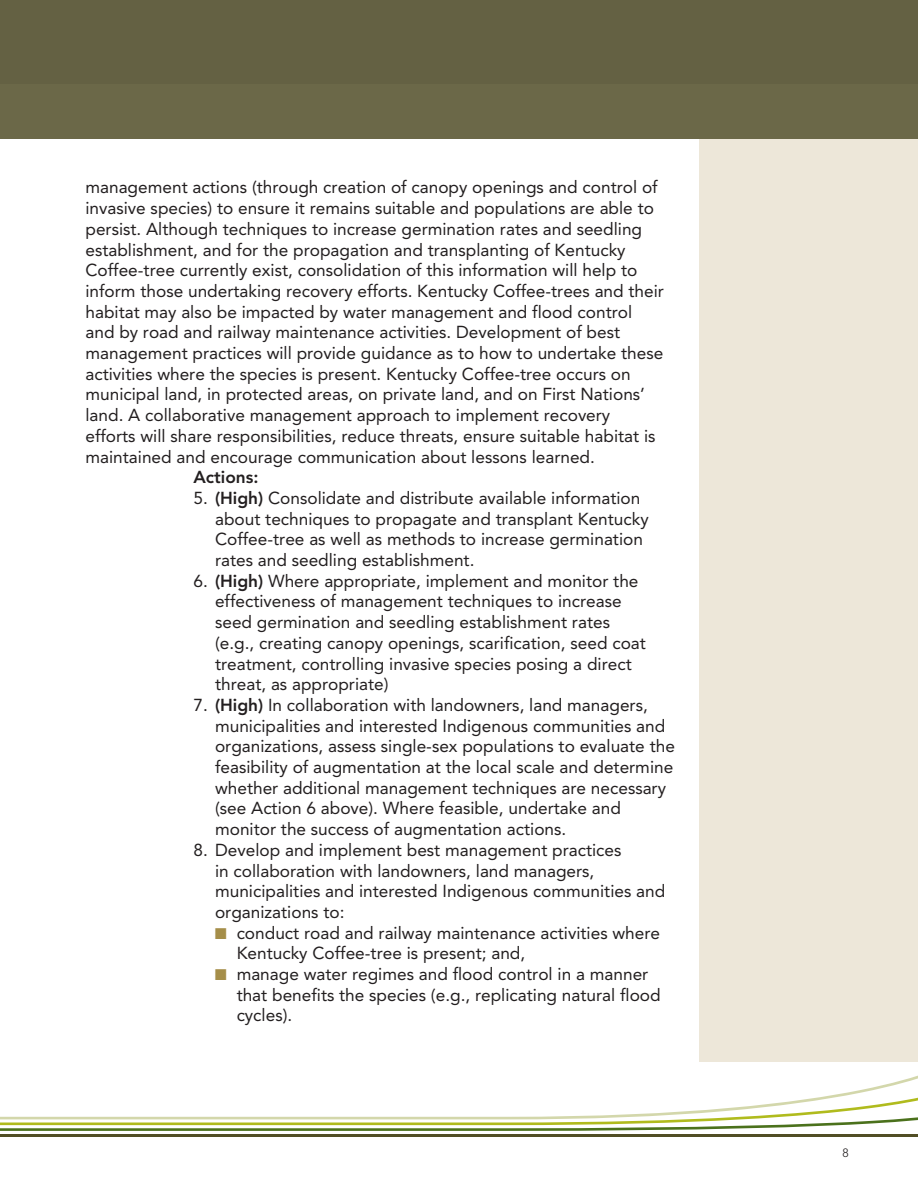
<style>
.page{position:relative;width:918px;height:1188px;background:#fff}
.page>*{position:absolute;margin:0;border:0;box-sizing:border-box;transform-origin:0 0}
.t1{font:17.25px/20.7px "Avenir LT Std";color:#231f20}
.t2{font:800 17.25px "Avenir LT Std";color:#231f20}
.t3{font:300 12px "Avenir LT Std";color:#231f20}
.s1{font-weight:800}
.s2{font-family:"Monotype Sorts";font-size:15px;color:#a58e49}
</style>
<div class="page">
<hr style="left:0;top:1134px;width:918px;height:3px;background:#514e25">
<svg style="left:0;top:1089px;width:918px;height:42px"></svg>
<div style="left:699px;top:134px;width:219px;height:928px;background:#ede7d9"></div>
<div style="left:0;top:0;width:918px;height:138px;background:#646143"></div>
<div style="left:1px;top:84px;width:917px;height:54px;background:#6d6a4a"></div>
<p class="t1" style="left:85px;top:177px;width:580px">management actions (through creation of canopy openings and control of invasive species) to ensure it remains suitable and populations are able to persist. Although techniques to increase germination rates and seedling establishment, and for the propagation and transplanting of Kentucky Coffee-tree currently exist, consolidation of this information will help to inform those undertaking recovery efforts. Kentucky Coffee-trees and their habitat may also be impacted by water management and flood control and by road and railway maintenance activities. Development of best management practices will provide guidance as to how to undertake these activities where the species is present. Kentucky Coffee-tree occurs on municipal land, in protected areas, on private land, and on First Nations’ land. A collaborative management approach to implement recovery efforts will share responsibilities, reduce threats, ensure suitable habitat is maintained and encourage communication about lessons learned.</p>
<p class="t2" style="left:193px;top:467px;width:67px">Actions:</p>
<p class="t1" style="left:215px;top:488px;width:435px;text-indent:-22px">5. <span class="s1">(High)</span> Consolidate and distribute available information about techniques to propagate and transplant Kentucky Coffee-tree as well as methods to increase germination rates and seedling establishment.</p>
<p class="t1" style="left:215px;top:571px;width:432px;text-indent:-22px">6. <span class="s1">(High)</span> Where appropriate, implement and monitor the effectiveness of management techniques to increase seed germination and seedling establishment rates (e.g., creating canopy openings, scarification, seed coat treatment, controlling invasive species posing a direct threat, as appropriate)</p>
<p class="t1" style="left:215px;top:695px;width:461px;text-indent:-22px">7. <span class="s1">(High)</span> In collaboration with landowners, land managers, municipalities and interested Indigenous communities and organizations, assess single-sex populations to evaluate the feasibility of augmentation at the local scale and determine whether additional management techniques are necessary (see Action 6 above). Where feasible, undertake and monitor the success of augmentation actions.</p>
<p class="t1" style="left:193px;top:840px;width:430px">8. Develop and implement best management practices</p>
<p class="t1" style="left:215px;top:860px;width:452px">in collaboration with landowners, land managers, municipalities and interested Indigenous communities and organizations to:</p>
<p class="t1" style="left:237px;top:922px;width:425px;text-indent:-22px"><span class="s2">n</span> conduct road and railway maintenance activities where<br>Kentucky Coffee-tree is present; and,</p>
<p class="t1" style="left:237px;top:964px;width:426px;text-indent:-22px"><span class="s2">n</span> manage water regimes and flood control in a manner that benefits the species (e.g., replicating natural flood cycles).</p>
<p class="t3" style="left:842px;top:1146px;width:8px">8</p>
</div>
